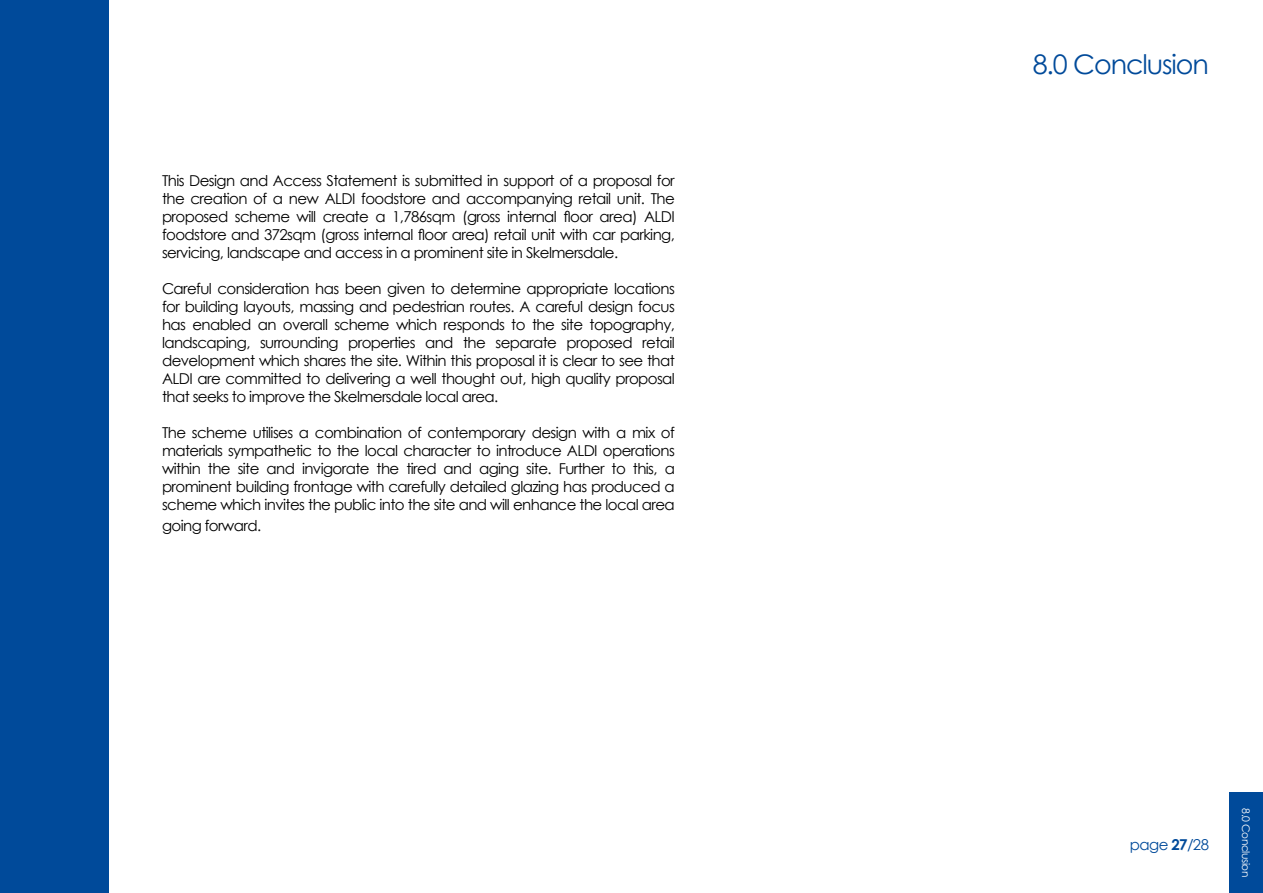
<style>
.page{position:relative;width:1263px;height:893px;background:#fff}
.page>*{position:absolute;margin:0;border:0;box-sizing:border-box;transform-origin:0 0}
.t1{font:27px "Century Gothic";letter-spacing:-.04em;color:#004a9a}
.t2{font:15px/18px "Century Gothic";letter-spacing:-.04em;color:#000;text-align:justify}
.t3{font:15px "Century Gothic";letter-spacing:-.04em;color:#004a9a}
.t4{font:10.5px "Century Gothic";letter-spacing:-.04em;color:#fff}
.s1{font-weight:700}
</style>
<div class="page">
<div style="left:0;top:0;width:108px;height:893px;background:#004a9a"></div>
<div style="left:1229px;top:792px;width:34px;height:101px;background:#004a9a"></div>
<p class="t2" style="left:162px;top:171px;width:514px">This Design and Access Statement is submitted in support of a proposal for the creation of a new ALDI foodstore and accompanying retail unit. The proposed scheme will create a 1,786sqm (gross internal floor area) ALDI foodstore and 372sqm (gross internal floor area) retail unit with car parking, servicing, landscape and access in a prominent site in Skelmersdale.</p>
<p class="t2" style="left:162px;top:279px;width:514px">Careful consideration has been given to determine appropriate locations for building layouts, massing and pedestrian routes. A careful design focus has enabled an overall scheme which responds to the site topography, landscaping, surrounding properties and the separate proposed retail development which shares the site. Within this proposal it is clear to see that ALDI are committed to delivering a well thought out, high quality proposal that seeks to improve the Skelmersdale local area.</p>
<p class="t2" style="left:162px;top:423px;width:514px">The scheme utilises a combination of contemporary design with a mix of materials sympathetic to the local character to introduce ALDI operations within the site and invigorate the tired and aging site. Further to this, a prominent building frontage with carefully detailed glazing has produced a scheme which invites the public into the site and will enhance the local area</p>
<p class="t2" style="left:162px;top:517px;width:101px">going forward.</p>
<h1 class="t1" style="left:1033px;top:46px;width:178px">8.0 Conclusion</h1>
<p class="t3" style="left:1130px;top:834px;width:81px">page <span class="s1">27</span>/28</p>
<p class="t4" style="left:1253px;top:808px;width:70px;rotate:90deg">8.0 Conclusion</p>
</div>
